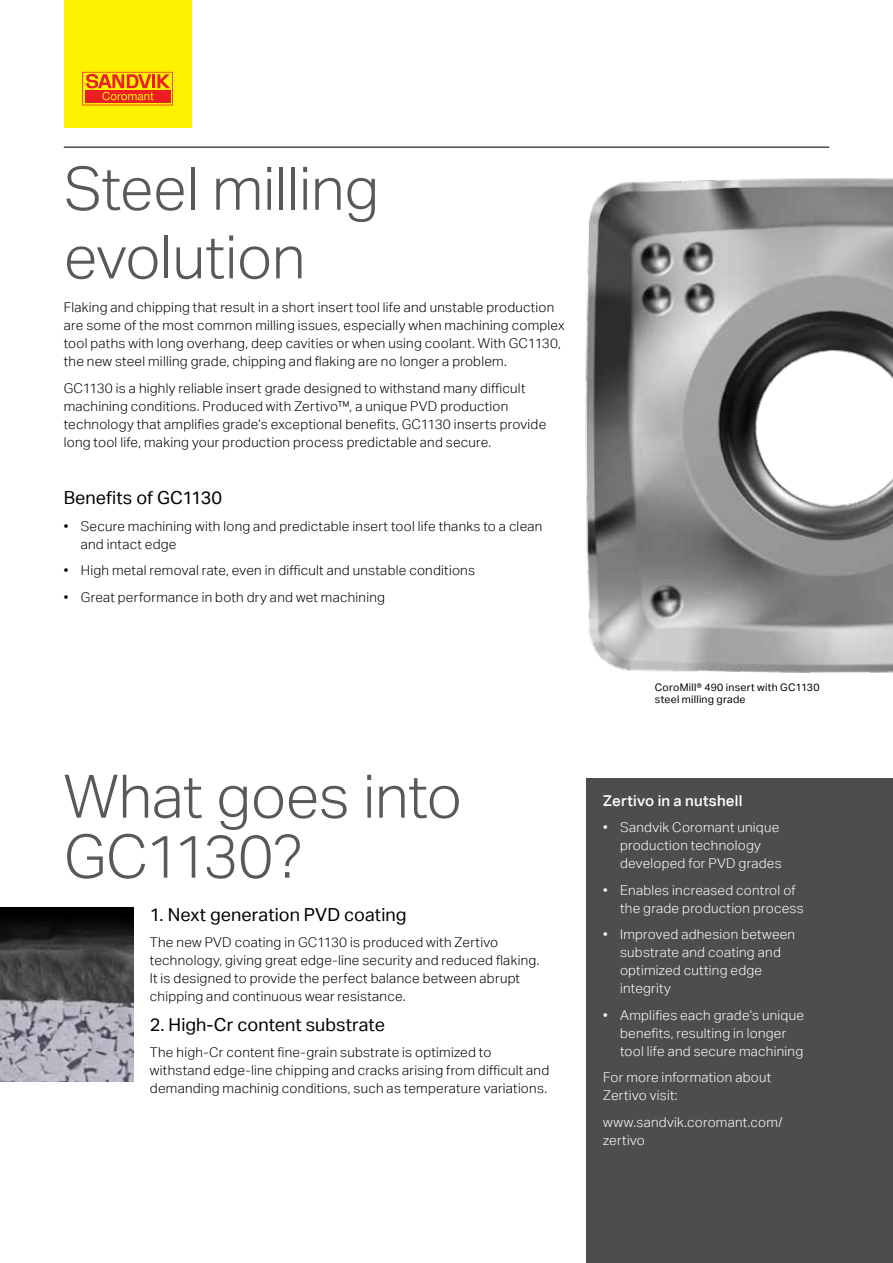
<style>
.page{position:relative;width:893px;height:1263px;background:#fff}
.page>*{position:absolute;margin:0;border:0;box-sizing:border-box;transform-origin:0 0}
.t1{font:300 60px/68.6px "Aktiv Grotesk";letter-spacing:-.005em;color:#58595b}
.t2{font:18px "Aktiv Grotesk";letter-spacing:.005em;color:#000}
.t3{font:500 15px "Aktiv Grotesk";letter-spacing:.015em;color:#fff}
.t4{font:300 13.5px/18px "Aktiv Grotesk";letter-spacing:.02em;color:#000}
.t5{font:300 13.5px/18px "Aktiv Grotesk";letter-spacing:.02em;color:#fff}
.t6{font:10.5px/12px "Aktiv Grotesk";letter-spacing:.025em;color:#000}
</style>
<div class="page">
<hr style="left:64px;top:146px;width:765px;height:2px;background:#4d4d4f">
<img style="left:585px;top:178px;width:308px;height:495px">
<div style="left:586px;top:778px;width:307px;height:485px;background:#4d4d4f"></div>
<div style="left:64px;top:0;width:127px;height:128px;background:#fff200"></div>
<svg style="left:82px;top:72px;width:91px;height:33px"></svg>
<img style="left:0;top:908px;width:134px;height:174px">
<h1 class="t1" style="left:64px;top:154px;width:317px">Steel milling evolution</h1>
<p class="t4" style="left:64px;top:298px;width:502px">Flaking and chipping that result in a short insert tool life and unstable production are some of the most common milling issues, especially when machining complex tool paths with long overhang, deep cavities or when using coolant. With GC1130, the new steel milling grade, chipping and flaking are no longer a problem.</p>
<p class="t4" style="left:64px;top:379px;width:484px">GC1130 is a highly reliable insert grade designed to withstand many difficult machining conditions. Produced with Zertivo™, a unique PVD production technology that amplifies grade’s exceptional benefits, GC1130 inserts provide long tool life, making your production process predictable and secure.</p>
<h2 class="t2" style="left:64px;top:487px;width:160px">Benefits of GC1130</h2>
<p class="t4" style="left:81px;top:517px;width:463px;text-indent:-17px">• Secure machining with long and predictable insert tool life thanks to a clean and intact edge</p>
<p class="t4" style="left:64px;top:561px;width:413px">• High metal removal rate, even in difficult and unstable conditions</p>
<p class="t4" style="left:64px;top:588px;width:323px">• Great performance in both dry and wet machining</p>
<h1 class="t1" style="left:64px;top:766px;width:400px;line-height:60px">What goes into<br>GC1130?</h1>
<h2 class="t2" style="left:150px;top:904px;width:258px">1. Next generation PVD coating</h2>
<p class="t4" style="left:150px;top:933px;width:391px">The new PVD coating in GC1130 is produced with Zertivo technology, giving great edge-line security and reduced flaking.<br>It is designed to provide the perfect balance between abrupt chipping and continuous wear resistance.</p>
<h2 class="t2" style="left:150px;top:1014px;width:237px">2. High-Cr content substrate</h2>
<p class="t4" style="left:150px;top:1043px;width:401px">The high-Cr content fine-grain substrate is optimized to withstand edge-line chipping and cracks arising from difficult and demanding machinig conditions, such as temperature variations.</p>
<p class="t6" style="left:655px;top:681px;width:166px">CoroMill® 490 insert with GC1130 steel milling grade</p>
<p class="t3" style="left:603px;top:791px;width:141px">Zertivo in a nutshell</p>
<p class="t5" style="left:620px;top:819px;width:163px;text-indent:-17px">• Sandvik Coromant unique production technology developed for PVD grades</p>
<p class="t5" style="left:620px;top:881px;width:185px;text-indent:-17px">• Enables increased control of the grade production process</p>
<p class="t5" style="left:620px;top:926px;width:177px;text-indent:-17px">• Improved adhesion between substrate and coating and optimized cutting edge integrity</p>
<p class="t5" style="left:620px;top:1006px;width:185px;text-indent:-17px">• Amplifies each grade’s unique benefits, resulting in longer tool life and secure machining</p>
<p class="t5" style="left:603px;top:1069px;width:170px">For more information about<br>Zertivo visit:</p>
<p class="t5" style="left:603px;top:1113px;width:181px">www.sandvik.coromant.com/ zertivo</p>
</div>
